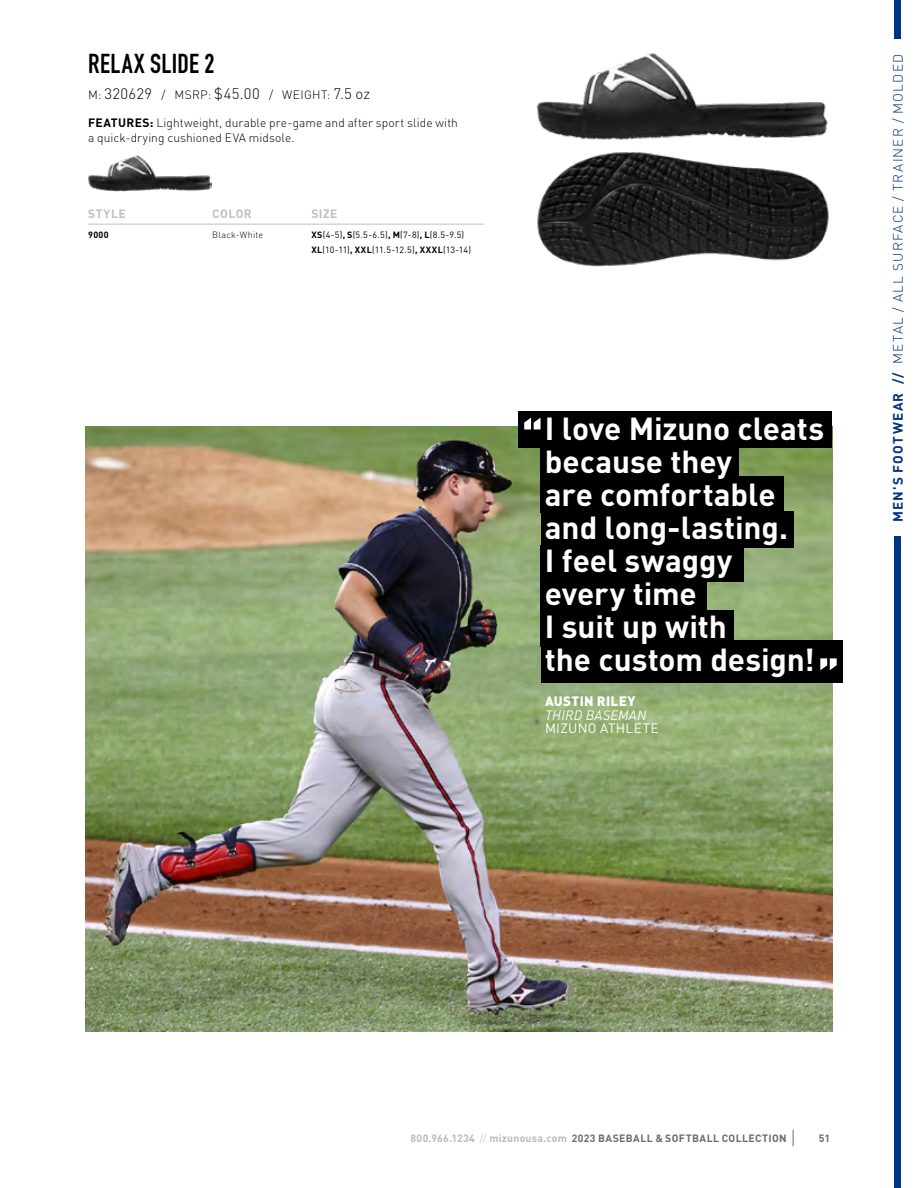
<style>
.page{position:relative;width:918px;height:1188px;background:#fff}
.page>*{position:absolute;margin:0;border:0;box-sizing:border-box;transform-origin:0 0}
.t1{font:700 31.5px/33px "DINOT";letter-spacing:-.005em;color:#fff}
.t2{font:27px "DIN Engschrift Std";letter-spacing:.015em;color:#000}
.t3{font:300 15px "DINOT";letter-spacing:.025em;color:#000}
.t4{font:300 13.5px "DINOT";letter-spacing:.085em;color:#003384}
.t5{font:13.5px "DINOT";letter-spacing:.02em;color:#fff}
.t6{font:italic 13.5px "DINOT";letter-spacing:.015em;color:#fff}
.t7{font:900 13.5px "DINOT";letter-spacing:.02em;color:#fff}
.t8{font:300 12px/14.4px "DINOT";letter-spacing:.005em;color:#000}
.t9{font:700 12px "DINOT";letter-spacing:.04em;color:#c0c0c0}
.t10{font:700 10.5px "DINOT";letter-spacing:.03em;color:#6c6a70}
.t11{font:9px/15px "DINOT";letter-spacing:-.01em;color:#000}
.t12{font:300 9px "DINOT";letter-spacing:.025em;color:#000}
.t13{font:700 9px "DINOT";color:#000}
.s1{font-size:12px}
.s2{font-weight:700}
.s3{color:#bbb9b9}
.s4{font-weight:300;color:#bbb9b9}
</style>
<div class="page">
<svg style="left:793px;top:1130px;width:1px;height:16px"></svg>
<div style="left:894px;top:536px;width:7px;height:652px;background:#003384"></div>
<div style="left:894px;top:0;width:7px;height:39px;background:#003384"></div>
<hr style="left:88px;top:224px;width:124px;height:1px;background:#c0c0c0">
<hr style="left:212px;top:224px;width:99px;height:1px;background:#c0c0c0">
<hr style="left:311px;top:224px;width:173px;height:1px;background:#c0c0c0">
<img style="left:537px;top:152px;width:292px;height:115px">
<img style="left:536px;top:53px;width:292px;height:87px">
<img style="left:88px;top:155px;width:124px;height:37px">
<img style="left:86px;top:426px;width:746px;height:606px">
<div style="left:519px;top:411px;width:313px;height:37px;background:#000"></div>
<div style="left:541px;top:640px;width:302px;height:42px;background:#000"></div>
<div style="left:541px;top:447px;width:198px;height:36px;background:#000"></div>
<div style="left:541px;top:610px;width:193px;height:37px;background:#000"></div>
<div style="left:541px;top:577px;width:166px;height:37px;background:#000"></div>
<div style="left:541px;top:545px;width:203px;height:37px;background:#000"></div>
<div style="left:541px;top:476px;width:243px;height:37px;background:#000"></div>
<div style="left:541px;top:512px;width:252px;height:36px;background:#000"></div>
<svg style="left:524px;top:418px;width:17px;height:11px"></svg>
<svg style="left:820px;top:658px;width:17px;height:12px"></svg>
<p class="t2" style="left:88px;top:48px;width:128px">RELAX SLIDE 2</p>
<p class="t3" style="left:88px;top:82px;width:284px"><span class="s1">M:</span> 320629 <span class="s1">/ MSRP:</span> $45.00 <span class="s1">/ WEIGHT:</span> 7.5 oz</p>
<p class="t8" style="left:88px;top:115px;width:371px"><span class="s2">FEATURES:</span> Lightweight, durable pre-game and after sport slide with a quick-drying cushioned EVA midsole.</p>
<p class="t9" style="left:88px;top:204px;width:39px">STYLE</p>
<p class="t9" style="left:212px;top:204px;width:41px">COLOR</p>
<p class="t9" style="left:311px;top:204px;width:27px">SIZE</p>
<p class="t13" style="left:88px;top:227px;width:22px">9000</p>
<p class="t12" style="left:212px;top:228px;width:53px">Black-White</p>
<p class="t11" style="left:311px;top:226px;width:161px"><span class="s2">XS</span>(4-5)<span class="s2">, S</span>(5.5-6.5)<span class="s2">, M</span>(7-8)<span class="s2">, L</span>(8.5-9.5)<br><span class="s2">XL</span>(10-11)<span class="s2">, XXL</span>(11.5-12.5)<span class="s2">, XXXL</span>(13-14)</p>
<p class="t1" style="left:545px;top:410px;width:281px">I love Mizuno cleats because they<br>are comfortable and long-lasting.<br>I feel swaggy<br>every time<br>I suit up with<br>the custom design!</p>
<p class="t7" style="left:545px;top:690px;width:92px">AUSTIN RILEY</p>
<p class="t6" style="left:545px;top:705px;width:103px">THIRD BASEMAN</p>
<p class="t5" style="left:545px;top:718px;width:115px">MIZUNO ATHLETE</p>
<p class="t4" style="left:888px;top:522px;width:469px;rotate:-90deg"><span class="s2">MEN'S FOOTWEAR //</span> METAL / ALL SURFACE / TRAINER / MOLDED</p>
<p class="t10" style="left:411px;top:1130px;width:378px"><span class="s3">800.966.1234</span> <span class="s4">//</span> <span class="s3">mizunousa.com</span> 2023 BASEBALL &amp; SOFTBALL COLLECTION</p>
<p class="t10" style="left:819px;top:1130px;width:13px">51</p>
</div>
